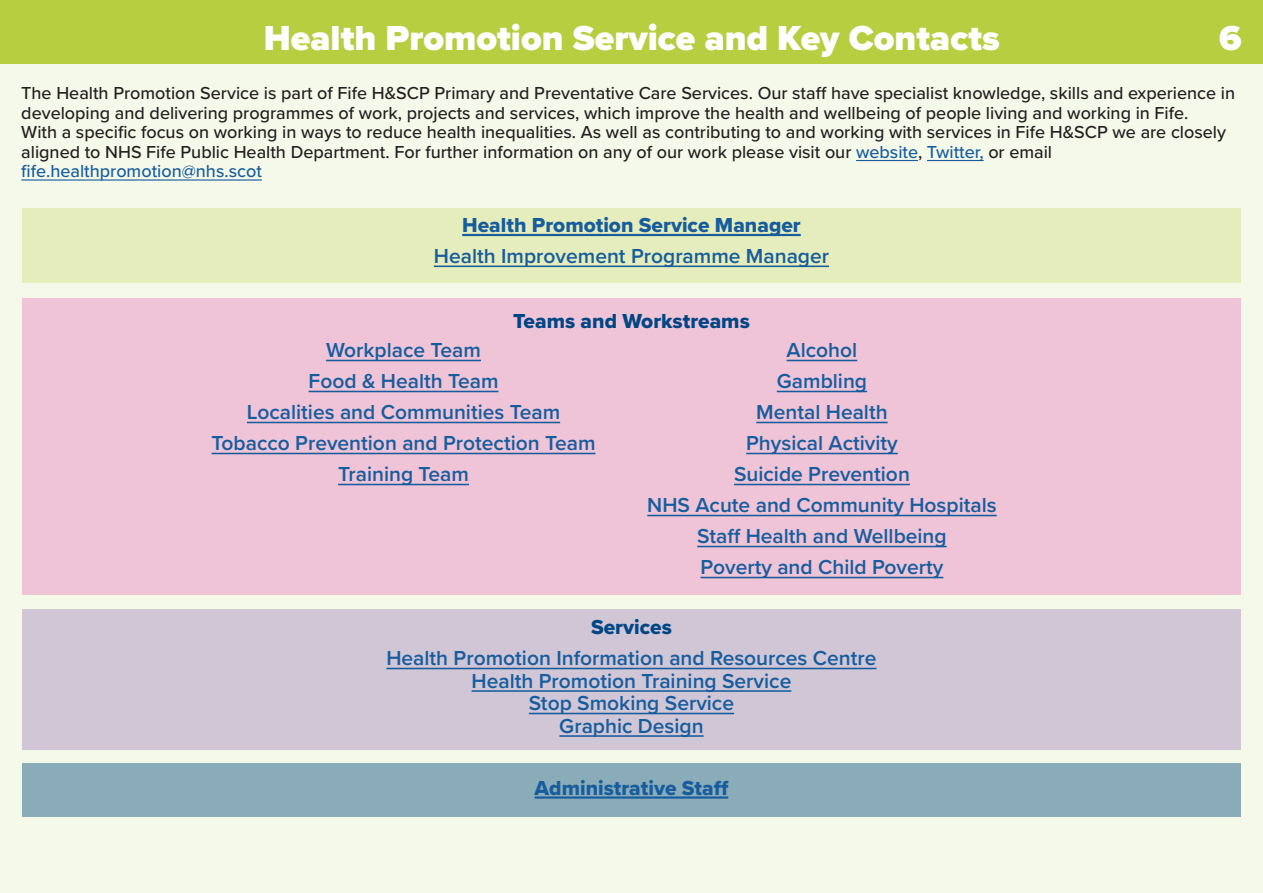
<style>
.page{position:relative;width:1263px;height:893px;background:#fff}
.page>*{position:absolute;margin:0;border:0;box-sizing:border-box;transform-origin:0 0}
.t1{font:900 36px "Proxima Nova";color:#fff}
.t2{font:600 21px/31px "Proxima Nova";color:#175d9e;text-align:center}
.t3{font:21px "Proxima Nova Extrabld";color:#175d9e}
.t4{font:21px "Proxima Nova Extrabld";color:#004684}
.t5{font:500 18px/19.5px "Proxima Nova";color:#231f20}
.s1{color:#175d9e}
</style>
<div class="page">
<div style="left:0;top:45px;width:1263px;height:847px;background:#f5f9ea"></div>
<div style="left:0;top:0;width:1263px;height:64px;background:#b8ce41"></div>
<hr style="left:856px;top:160px;width:62px;height:1px;background:#175d9e">
<hr style="left:927px;top:160px;width:57px;height:1px;background:#175d9e">
<hr style="left:21px;top:179px;width:241px;height:2px;background:#175d9e">
<div style="left:22px;top:609px;width:1218px;height:141px;background:#d0c6d6"></div>
<div style="left:22px;top:208px;width:1218px;height:75px;background:#e4edbb"></div>
<hr style="left:462px;top:234px;width:339px;height:2px;background:#175d9e">
<hr style="left:434px;top:266px;width:395px;height:1px;background:#175d9e">
<hr style="left:386px;top:668px;width:490px;height:1px;background:#175d9e">
<hr style="left:472px;top:690px;width:319px;height:2px;background:#175d9e">
<hr style="left:529px;top:713px;width:205px;height:1px;background:#175d9e">
<hr style="left:559px;top:735px;width:145px;height:2px;background:#175d9e">
<div style="left:22px;top:763px;width:1218px;height:54px;background:#8aacb9"></div>
<hr style="left:535px;top:796px;width:193px;height:3px;background:#175d9e">
<div style="left:22px;top:298px;width:1218px;height:297px;background:#efc4d7"></div>
<hr style="left:326px;top:360px;width:155px;height:1px;background:#175d9e">
<hr style="left:309px;top:391px;width:189px;height:1px;background:#175d9e">
<hr style="left:247px;top:422px;width:313px;height:1px;background:#175d9e">
<hr style="left:212px;top:453px;width:383px;height:1px;background:#175d9e">
<hr style="left:338px;top:484px;width:131px;height:1px;background:#175d9e">
<hr style="left:787px;top:360px;width:70px;height:1px;background:#175d9e">
<hr style="left:777px;top:391px;width:90px;height:1px;background:#175d9e">
<hr style="left:756px;top:422px;width:132px;height:1px;background:#175d9e">
<hr style="left:746px;top:453px;width:152px;height:1px;background:#175d9e">
<hr style="left:734px;top:484px;width:176px;height:1px;background:#175d9e">
<hr style="left:647px;top:515px;width:350px;height:1px;background:#175d9e">
<hr style="left:697px;top:546px;width:250px;height:1px;background:#175d9e">
<hr style="left:701px;top:577px;width:242px;height:1px;background:#175d9e">
<h1 class="t1" style="left:264px;top:11px;width:737px">Health Promotion Service and Key Contacts</h1>
<h1 class="t1" style="left:1219px;top:11px;width:24px">6</h1>
<p class="t5" style="left:21px;top:83px;width:1215px">The Health Promotion Service is part of Fife H&amp;SCP Primary and Preventative Care Services. Our staff have specialist knowledge, skills and experience in developing and delivering programmes of work, projects and services, which improve the health and wellbeing of people living and working in Fife.<br>With a specific focus on working in ways to reduce health inequalities. As well as contributing to and working with services in Fife H&amp;SCP we are closely aligned to NHS Fife Public Health Department. For further information on any of our work please visit our <span class="s1">website</span>, <span class="s1">Twitter,</span> or email <span class="s1">fife.healthpromotion@nhs.scot</span></p>
<p class="t3" style="left:462px;top:210px;width:340px">Health Promotion Service Manager</p>
<p class="t2" style="left:434px;top:240px;width:397px">Health Improvement Programme Manager</p>
<p class="t4" style="left:513px;top:306px;width:238px">Teams and Workstreams</p>
<p class="t2" style="left:212px;top:334px;width:385px">Workplace Team<br>Food &amp; Health Team<br>Localities and Communities Team<br>Tobacco Prevention and Protection Team<br>Training Team</p>
<p class="t2" style="left:647px;top:334px;width:351px">Alcohol<br>Gambling<br>Mental Health<br>Physical Activity<br>Suicide Prevention<br>NHS Acute and Community Hospitals<br>Staff Health and Wellbeing<br>Poverty and Child Poverty</p>
<p class="t4" style="left:591px;top:612px;width:82px">Services</p>
<p class="t2" style="left:386px;top:647px;width:492px;line-height:22.5px">Health Promotion Information and Resources Centre<br>Health Promotion Training Service<br>Stop Smoking Service<br>Graphic Design</p>
<p class="t3" style="left:535px;top:772px;width:195px">Administrative Staff</p>
</div>
